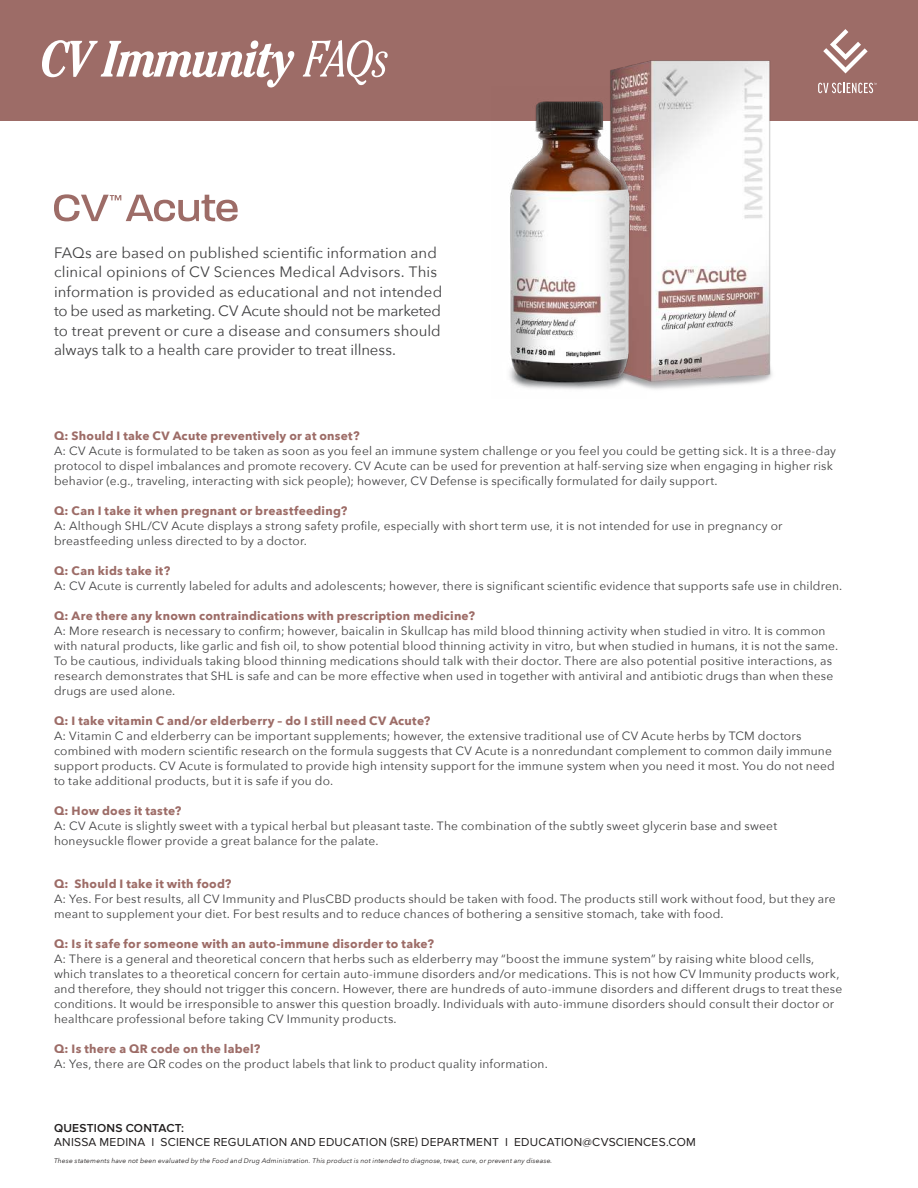
<style>
.page{position:relative;width:918px;height:1188px;background:#fff}
.page>*{position:absolute;margin:0;border:0;box-sizing:border-box;transform-origin:0 0}
.t1{font:italic 700 condensed 51px "Cheltenham Std";letter-spacing:-.03em;color:#fff}
.t2{font:15px/19.5px "Avenir Next";letter-spacing:.005em;color:#404041}
.t3{font:12px/15px "Avenir Next";letter-spacing:.015em;color:#404041}
.t4{font:700 12px "Avenir Next";letter-spacing:.02em;color:#9d6c67}
.t5{font:12px "Proxima Nova";letter-spacing:.02em;color:#221f1f}
.t6{font:600 12px "Proxima Nova";letter-spacing:.02em;color:#221f1f}
.t7{font:italic 6.75px "Avenir Next";letter-spacing:.025em;color:#221f1f}
.s1{font-weight:300}
</style>
<div class="page">
<div style="left:0;top:0;width:918px;height:121px;background:#9d6c67"></div>
<svg style="left:823px;top:29px;width:45px;height:44px"></svg>
<svg style="left:818px;top:83px;width:59px;height:10px"></svg>
<svg style="left:54px;top:194px;width:184px;height:28px"></svg>
<img style="left:610px;top:60px;width:162px;height:330px">
<img style="left:509px;top:86px;width:138px;height:304px">
<h1 class="t1" style="left:40px;top:40px;width:351px">CV Immunity <span class="s1">FAQs</span></h1>
<p class="t2" style="left:54px;top:242px;width:390px">FAQs are based on published scientific information and clinical opinions of CV Sciences Medical Advisors. This information is provided as educational and not intended to be used as marketing. CV Acute should not be marketed to treat prevent or cure a disease and consumers should always talk to a health care provider to treat illness.</p>
<p class="t4" style="left:54px;top:430px;width:307px">Q: Should I take CV Acute preventively or at onset?</p>
<p class="t3" style="left:54px;top:442px;width:784px">A: CV Acute is formulated to be taken as soon as you feel an immune system challenge or you feel you could be getting sick. It is a three-day protocol to dispel imbalances and promote recovery. CV Acute can be used for prevention at half-serving size when engaging in higher risk behavior (e.g., traveling, interacting with sick people); however, CV Defense is specifically formulated for daily support.</p>
<p class="t4" style="left:54px;top:505px;width:295px">Q: Can I take it when pregnant or breastfeeding?</p>
<p class="t3" style="left:54px;top:517px;width:730px">A: Although SHL/CV Acute displays a strong safety profile, especially with short term use, it is not intended for use in pregnancy or breastfeeding unless directed to by a doctor.</p>
<p class="t4" style="left:54px;top:565px;width:118px">Q: Can kids take it?</p>
<p class="t3" style="left:54px;top:577px;width:790px">A: CV Acute is currently labeled for adults and adolescents; however, there is significant scientific evidence that supports safe use in children.</p>
<p class="t4" style="left:54px;top:610px;width:422px">Q: Are there any known contraindications with prescription medicine?</p>
<p class="t3" style="left:54px;top:622px;width:786px">A: More research is necessary to confirm; however, baicalin in Skullcap has mild blood thinning activity when studied in vitro. It is common with natural products, like garlic and fish oil, to show potential blood thinning activity in vitro, but when studied in humans, it is not the same.<br>To be cautious, individuals taking blood thinning medications should talk with their doctor. There are also potential positive interactions, as research demonstrates that SHL is safe and can be more effective when used in together with antiviral and antibiotic drugs than when these drugs are used alone.</p>
<p class="t4" style="left:54px;top:715px;width:378px">Q: I take vitamin C and/or elderberry – do I still need CV Acute?</p>
<p class="t3" style="left:54px;top:727px;width:782px">A: Vitamin C and elderberry can be important supplements; however, the extensive traditional use of CV Acute herbs by TCM doctors combined with modern scientific research on the formula suggests that CV Acute is a nonredundant complement to common daily immune support products. CV Acute is formulated to provide high intensity support for the immune system when you need it most. You do not need to take additional products, but it is safe if you do.</p>
<p class="t4" style="left:54px;top:805px;width:129px">Q: How does it taste?</p>
<p class="t3" style="left:54px;top:817px;width:725px">A: CV Acute is slightly sweet with a typical herbal but pleasant taste. The combination of the subtly sweet glycerin base and sweet honeysuckle flower provide a great balance for the palate.</p>
<p class="t4" style="left:54px;top:879px;width:179px">Q: Should I take it with food?</p>
<p class="t3" style="left:54px;top:891px;width:783px">A: Yes. For best results, all CV Immunity and PlusCBD products should be taken with food. The products still work without food, but they are meant to supplement your diet. For best results and to reduce chances of bothering a sensitive stomach, take with food.</p>
<p class="t4" style="left:54px;top:939px;width:381px">Q: Is it safe for someone with an auto-immune disorder to take?</p>
<p class="t3" style="left:54px;top:951px;width:790px">A: There is a general and theoretical concern that herbs such as elderberry may “boost the immune system” by raising white blood cells, which translates to a theoretical concern for certain auto-immune disorders and/or medications. This is not how CV Immunity products work, and therefore, they should not trigger this concern. However, there are hundreds of auto-immune disorders and different drugs to treat these conditions. It would be irresponsible to answer this question broadly. Individuals with auto-immune disorders should consult their doctor or healthcare professional before taking CV Immunity products.</p>
<p class="t4" style="left:54px;top:1044px;width:208px">Q: Is there a QR code on the label?</p>
<p class="t3" style="left:54px;top:1056px;width:495px">A: Yes, there are QR codes on the product labels that link to product quality information.</p>
<p class="t6" style="left:54px;top:1123px;width:132px">QUESTIONS CONTACT:</p>
<p class="t5" style="left:54px;top:1137px;width:643px">ANISSA MEDINA I SCIENCE REGULATION AND EDUCATION (SRE) DEPARTMENT I EDUCATION@CVSCIENCES.COM</p>
<p class="t7" style="left:54px;top:1158px;width:500px">These statements have not been evaluated by the Food and Drug Administration. This product is not intended to diagnose, treat, cure, or prevent any disease.</p>
</div>
